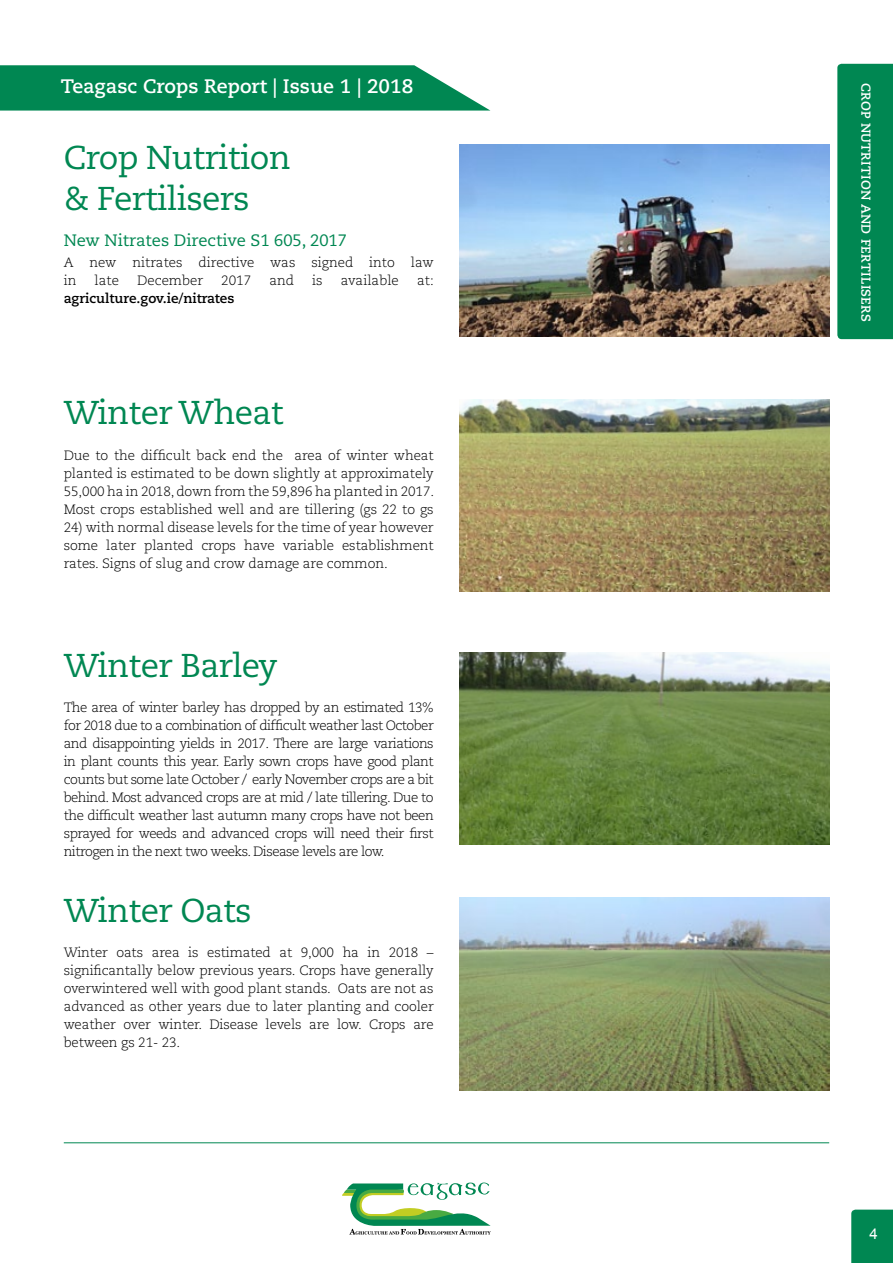
<style>
.page{position:relative;width:893px;height:1263px;background:#fff}
.page>*{position:absolute;margin:0;border:0;box-sizing:border-box;transform-origin:0 0}
.t1{font:33px/40.5px "Caecilia";letter-spacing:-.02em;color:#008752}
.t2{font:700 19.5px "Caecilia";color:#fff}
.t3{font:16.5px "Caecilia";color:#008752}
.t4{font:15px "Arial";color:#fff}
.t5{font:300 13.5px/18px "Caecilia";letter-spacing:-.005em;color:#000;text-align:justify}
.t6{font:700 13.5px "Caecilia";color:#000}
.t7{font:700 12.9px "Caecilia";letter-spacing:.02em;color:#fff}
</style>
<div class="page">
<svg style="left:342px;top:1182px;width:149px;height:52px"></svg>
<hr style="left:64px;top:1142px;width:765px;height:1px;background:#008752">
<svg style="left:0;top:65px;width:490px;height:46px;background:#169161"></svg>
<div style="left:851px;top:1209px;width:42px;height:54px;background:#008752"></div>
<div style="left:837px;top:64px;width:56px;height:275px;background:#008752"></div>
<img style="left:459px;top:145px;width:370px;height:192px">
<img style="left:459px;top:400px;width:370px;height:192px">
<img style="left:459px;top:653px;width:370px;height:192px">
<img style="left:459px;top:898px;width:370px;height:192px">
<h2 class="t2" style="left:61px;top:75px;width:354px">Teagasc Crops Report | Issue 1 | 2018</h2>
<h1 class="t1" style="left:64px;top:138px;width:228px">Crop Nutrition &amp; Fertilisers</h1>
<p class="t3" style="left:64px;top:231px;width:285px">New Nitrates Directive S1 605, 2017</p>
<p class="t5" style="left:64px;top:253px;width:371px">A new nitrates directive was signed into law in</p>
<p class="t5" style="left:95px;top:271px;width:26px">late</p>
<p class="t5" style="left:137px;top:271px;width:67px">December</p>
<p class="t5" style="left:221px;top:271px;width:32px">2017</p>
<p class="t5" style="left:269px;top:271px;width:26px">and</p>
<p class="t5" style="left:312px;top:271px;width:12px">is</p>
<p class="t5" style="left:341px;top:271px;width:60px">available</p>
<p class="t5" style="left:417px;top:271px;width:18px">at:</p>
<p class="t6" style="left:64px;top:290px;width:172px">agriculture.gov.ie/nitrates</p>
<h1 class="t1" style="left:64px;top:393px;width:221px">Winter Wheat</h1>
<p class="t5" style="left:64px;top:446px;width:372px">Due to the difficult back end the area of winter wheat planted is estimated to be down slightly at approximately 55,000 ha in 2018, down from the 59,896 ha planted in 2017.<br>Most crops established well and are tillering (gs 22 to gs</p>
<p class="t5" style="left:64px;top:518px;width:371px">24) with normal disease levels for the time of year however some later planted crops have variable establishment rates. Signs of slug and crow damage are common.</p>
<h1 class="t1" style="left:64px;top:646px;width:215px">Winter Barley</h1>
<p class="t5" style="left:64px;top:699px;width:371px">The area of winter barley has dropped by an estimated 13% for 2018 due to a combination of difficult weather last October and disappointing yields in 2017. There are large variations in plant counts this year. Early sown crops have good plant counts but some late October / early November crops are a bit behind. Most advanced crops are at mid / late tillering. Due to the difficult weather last autumn many crops have not been sprayed for weeds and advanced crops will need their first nitrogen in the next two weeks. Disease levels are low.</p>
<h1 class="t1" style="left:64px;top:891px;width:190px">Winter Oats</h1>
<p class="t5" style="left:64px;top:944px;width:371px">Winter oats area is estimated at 9,000 ha in 2018 – significantally below previous years. Crops have generally overwintered well with good plant stands. Oats are not as advanced as other years due to later planting and cooler weather over winter. Disease levels are low. Crops are between gs 21- 23.</p>
<p class="t7" style="left:873px;top:83px;width:240px;rotate:90deg">Crop Nutrition and Fertilisers</p>
<p class="t4" style="left:869px;top:1224px;width:10px">4</p>
</div>
